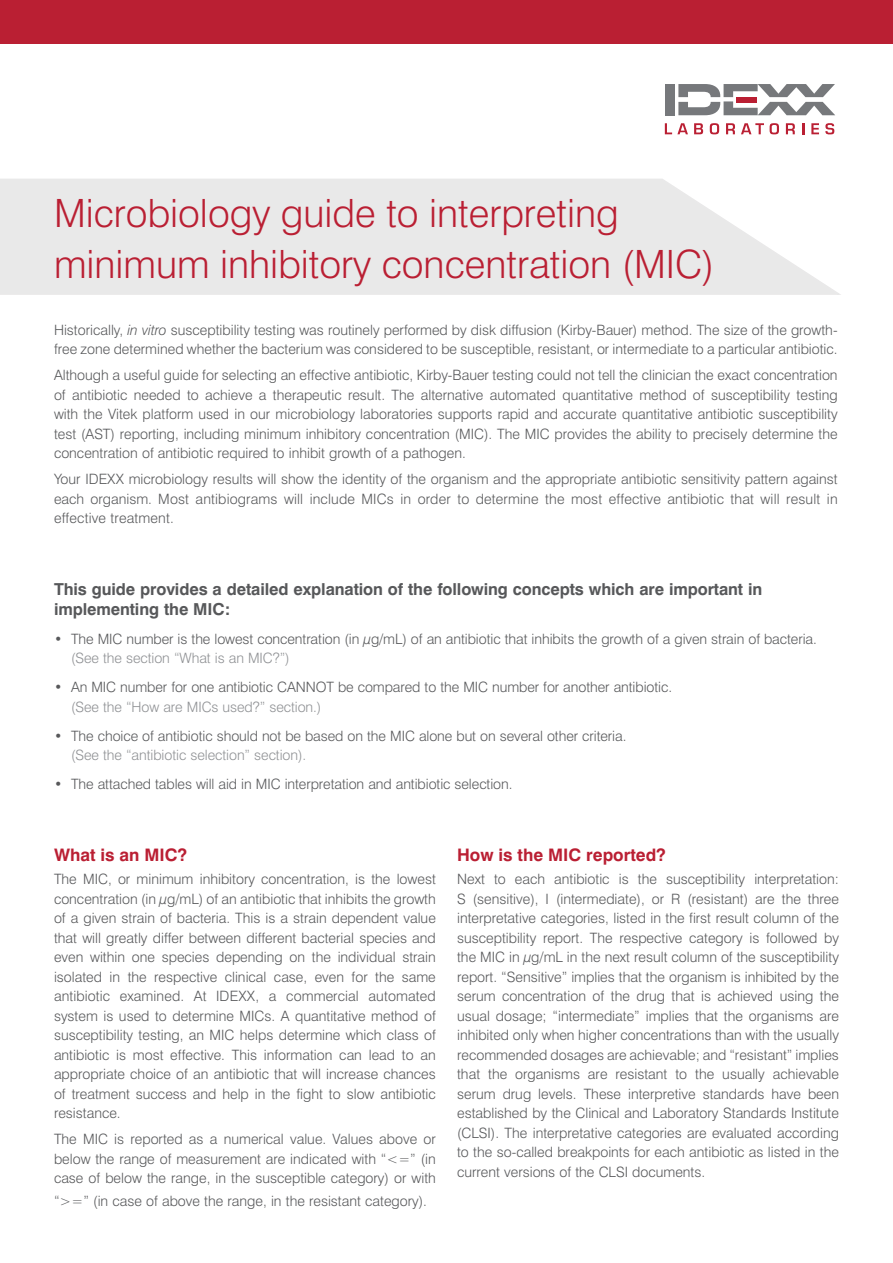
<style>
.page{position:relative;width:893px;height:1263px;background:#fff}
.page>*{position:absolute;margin:0;border:0;box-sizing:border-box;transform-origin:0 0}
.t1{font:300 39px/51px "Swiss 721 BT";color:#ba1f33}
.t2{font:700 17.25px "Swiss 721 BT";color:#ba1f33}
.t3{font:700 16.5px/19.5px "Swiss 721 BT";letter-spacing:-.005em;color:#57585a}
.t4{font:300 14.25px/19.5px "Swiss 721 BT";color:#57585a;text-align:justify}
.t5{font:300 14.25px "Swiss 721 BT";letter-spacing:-.005em;color:#8f9194}
.s1{font-style:italic}
</style>
<div class="page">
<svg style="left:0;top:179px;width:841px;height:116px;background:#ebebeb"></svg>
<div style="left:0;top:0;width:893px;height:43px;background:#ba1f33"></div>
<div style="left:665px;top:84px;width:9px;height:31px;background:#76787b"></div>
<svg style="left:694px;top:123px;width:9px;height:11px"></svg>
<svg style="left:710px;top:123px;width:9px;height:11px"></svg>
<svg style="left:770px;top:123px;width:9px;height:11px"></svg>
<svg style="left:726px;top:123px;width:9px;height:11px"></svg>
<svg style="left:741px;top:123px;width:23px;height:11px"></svg>
<svg style="left:665px;top:123px;width:23px;height:11px"></svg>
<svg style="left:786px;top:123px;width:9px;height:11px"></svg>
<svg style="left:802px;top:123px;width:2px;height:11px"></svg>
<svg style="left:811px;top:123px;width:8px;height:11px"></svg>
<svg style="left:825px;top:123px;width:9px;height:11px"></svg>
<svg style="left:678px;top:84px;width:157px;height:31px"></svg>
<h1 class="t1" style="left:54px;top:187px;width:662px">Microbiology guide to interpreting minimum inhibitory concentration (MIC)</h1>
<p class="t4" style="left:54px;top:320px;width:785px">Historically, <span class="s1">in vitro</span> susceptibility testing was routinely performed by disk diffusion (Kirby-Bauer) method. The size of the growth&shy;free zone determined whether the bacterium was considered to be susceptible, resistant, or intermediate to a particular antibiotic.</p>
<p class="t4" style="left:54px;top:365px;width:785px">Although a useful guide for selecting an effective antibiotic, Kirby-Bauer testing could not tell the clinician the exact concentration of antibiotic needed to achieve a therapeutic result. The alternative automated quantitative method of susceptibility testing with the Vitek platform used in our microbiology laboratories supports rapid and accurate quantitative antibiotic susceptibility test (AST) reporting, including minimum inhibitory concentration (MIC). The MIC provides the ability to precisely determine the concentration of antibiotic required to inhibit growth of a pathogen.</p>
<p class="t4" style="left:54px;top:469px;width:785px">Your IDEXX microbiology results will show the identity of the organism and the appropriate antibiotic sensitivity pattern against each organism. Most antibiograms will include MICs in order to determine the most effective antibiotic that will result in effective treatment.</p>
<p class="t3" style="left:54px;top:579px;width:710px">This guide provides a detailed explanation of the following concepts which are important in implementing the MIC:</p>
<p class="t4" style="left:54px;top:629px;width:764px">• The MIC number is the lowest concentration (in μg/mL) of an antibiotic that inhibits the growth of a given strain of bacteria.</p>
<p class="t5" style="left:71px;top:649px;width:220px">(See the section “What is an MIC?”)</p>
<p class="t4" style="left:54px;top:677px;width:620px">• An MIC number for one antibiotic CANNOT be compared to the MIC number for another antibiotic.</p>
<p class="t5" style="left:71px;top:698px;width:252px">(See the “How are MICs used?” section.)</p>
<p class="t4" style="left:54px;top:726px;width:574px">• The choice of antibiotic should not be based on the MIC alone but on several other criteria.</p>
<p class="t5" style="left:71px;top:746px;width:237px">(See the “antibiotic selection” section).</p>
<p class="t4" style="left:54px;top:774px;width:460px">• The attached tables will aid in MIC interpretation and antibiotic selection.</p>
<p class="t2" style="left:54px;top:845px;width:135px">What is an MIC?</p>
<p class="t4" style="left:54px;top:869px;width:383px">The MIC, or minimum inhibitory concentration, is the lowest concentration (in μg/mL) of an antibiotic that inhibits the growth of a given strain of bacteria. This is a strain dependent value that will greatly differ between different bacterial species and even within one species depending on the individual strain isolated in the respective clinical case, even for the same antibiotic examined. At IDEXX, a commercial automated system is used to determine MICs. A quantitative method of susceptibility testing, an MIC helps determine which class of antibiotic is most effective. This information can lead to an appropriate choice of an antibiotic that will increase chances of treatment success and help in the fight to slow antibiotic resistance.</p>
<p class="t4" style="left:54px;top:1129px;width:383px">The MIC is reported as a numerical value. Values above or below the range of measurement are indicated with “&lt;=” (in case of below the range, in the susceptible category) or with</p>
<p class="t4" style="left:54px;top:1191px;width:375px">“&gt;=” (in case of above the range, in the resistant category).</p>
<p class="t2" style="left:457px;top:845px;width:210px">How is the MIC reported?</p>
<p class="t4" style="left:457px;top:869px;width:383px">Next to each antibiotic is the susceptibility interpretation:<br>S (sensitive), I (intermediate), or R (resistant) are the three interpretative categories, listed in the first result column of the susceptibility report. The respective category is followed by the MIC in μg/mL in the next result column of the susceptibility report. “Sensitive” implies that the organism is inhibited by the serum concentration of the drug that is achieved using the usual dosage; “intermediate” implies that the organisms are inhibited only when higher concentrations than with the usually recommended dosages are achievable; and “resistant” implies that the organisms are resistant to the usually achievable serum drug levels. These interpretive standards have been established by the Clinical and Laboratory Standards Institute (CLSI). The interpretative categories are evaluated according to the so-called breakpoints for each antibiotic as listed in the current versions of the CLSI documents.</p>
</div>
